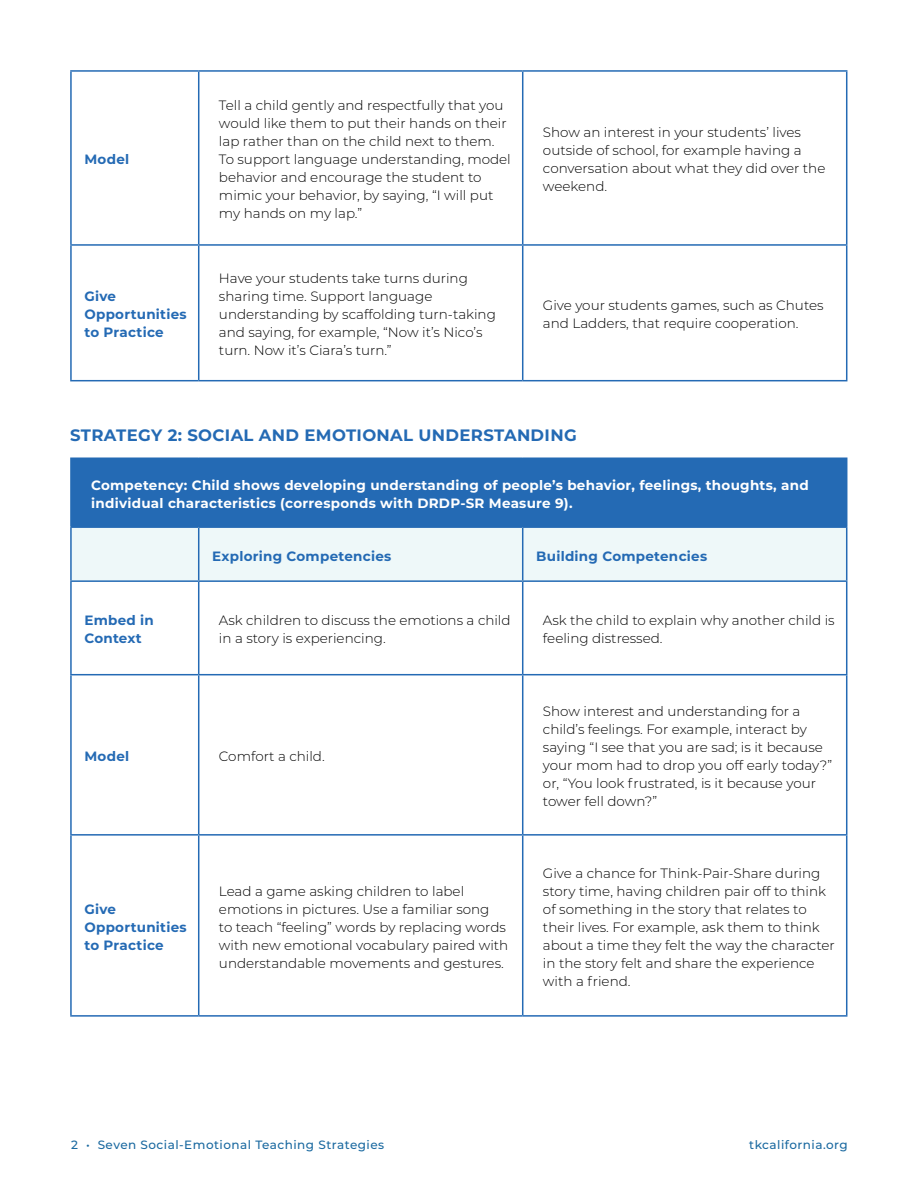
<style>
.page{position:relative;width:918px;height:1188px;background:#fff}
.page>*{position:absolute;margin:0;border:0;box-sizing:border-box;transform-origin:0 0}
.Strategy_header{font:700 16.5px "Montserrat";letter-spacing:.02em;color:#246ab4}
.chart_body{font:300 13.5px/18px "Montserrat";color:#000}
.chart_header{font:700 13.5px/18px "Montserrat";letter-spacing:.02em;color:#fff}
.chart_header-2{font:700 13.5px/18px "Montserrat";letter-spacing:.02em;color:#246ab4}
.t1{font:500 12px "Montserrat";letter-spacing:.04em;color:#1a69a0}
</style>
<div class="page">
<hr style="left:70px;top:246px;width:2px;height:134px;background:#246ab4">
<hr style="left:522px;top:246px;width:1px;height:134px;background:#246ab4">
<hr style="left:70px;top:380px;width:129px;height:1px;background:#246ab4">
<hr style="left:199px;top:380px;width:324px;height:1px;background:#246ab4">
<hr style="left:523px;top:380px;width:324px;height:1px;background:#246ab4">
<hr style="left:198px;top:72px;width:1px;height:172px;background:#246ab4">
<hr style="left:846px;top:72px;width:1px;height:172px;background:#246ab4">
<hr style="left:198px;top:246px;width:1px;height:134px;background:#246ab4">
<hr style="left:846px;top:246px;width:1px;height:134px;background:#246ab4">
<hr style="left:70px;top:70px;width:129px;height:2px;background:#246ab4">
<hr style="left:70px;top:72px;width:2px;height:172px;background:#246ab4">
<hr style="left:199px;top:70px;width:324px;height:2px;background:#246ab4">
<hr style="left:523px;top:70px;width:324px;height:2px;background:#246ab4">
<hr style="left:522px;top:72px;width:1px;height:172px;background:#246ab4">
<hr style="left:70px;top:244px;width:129px;height:2px;background:#246ab4">
<hr style="left:199px;top:244px;width:324px;height:2px;background:#246ab4">
<hr style="left:523px;top:244px;width:324px;height:2px;background:#246ab4">
<div style="left:71px;top:458px;width:776px;height:69px;background:#246ab4"></div>
<div style="left:72px;top:528px;width:774px;height:52px;background:#eef8f9"></div>
<hr style="left:70px;top:458px;width:129px;height:1px;background:#246ab4">
<hr style="left:70px;top:459px;width:2px;height:67px;background:#246ab4">
<hr style="left:70px;top:836px;width:2px;height:179px;background:#246ab4">
<hr style="left:522px;top:836px;width:1px;height:179px;background:#246ab4">
<hr style="left:70px;top:1015px;width:129px;height:2px;background:#246ab4">
<hr style="left:199px;top:1015px;width:324px;height:2px;background:#246ab4">
<hr style="left:523px;top:1015px;width:324px;height:2px;background:#246ab4">
<hr style="left:198px;top:528px;width:1px;height:52px;background:#246ab4">
<hr style="left:198px;top:582px;width:1px;height:92px;background:#246ab4">
<hr style="left:846px;top:582px;width:1px;height:92px;background:#246ab4">
<hr style="left:198px;top:675px;width:1px;height:159px;background:#246ab4">
<hr style="left:846px;top:675px;width:1px;height:159px;background:#246ab4">
<hr style="left:198px;top:836px;width:1px;height:179px;background:#246ab4">
<hr style="left:846px;top:836px;width:1px;height:179px;background:#246ab4">
<hr style="left:522px;top:528px;width:1px;height:52px;background:#246ab4">
<hr style="left:70px;top:526px;width:129px;height:2px;background:#246ab4">
<hr style="left:70px;top:528px;width:2px;height:52px;background:#246ab4">
<hr style="left:199px;top:526px;width:324px;height:2px;background:#246ab4">
<hr style="left:523px;top:526px;width:324px;height:2px;background:#246ab4">
<hr style="left:846px;top:528px;width:1px;height:52px;background:#246ab4">
<hr style="left:70px;top:580px;width:129px;height:2px;background:#246ab4">
<hr style="left:70px;top:582px;width:2px;height:92px;background:#246ab4">
<hr style="left:199px;top:580px;width:324px;height:2px;background:#246ab4">
<hr style="left:523px;top:580px;width:324px;height:2px;background:#246ab4">
<hr style="left:522px;top:582px;width:1px;height:92px;background:#246ab4">
<hr style="left:70px;top:674px;width:129px;height:1px;background:#246ab4">
<hr style="left:70px;top:675px;width:2px;height:159px;background:#246ab4">
<hr style="left:199px;top:674px;width:324px;height:1px;background:#246ab4">
<hr style="left:523px;top:674px;width:324px;height:1px;background:#246ab4">
<hr style="left:522px;top:675px;width:1px;height:159px;background:#246ab4">
<hr style="left:70px;top:834px;width:129px;height:2px;background:#246ab4">
<hr style="left:199px;top:834px;width:324px;height:2px;background:#246ab4">
<hr style="left:523px;top:834px;width:324px;height:2px;background:#246ab4">
<p class="chart_header-2" style="left:84px;top:150px;width:46px">Model</p>
<p class="chart_header-2" style="left:84px;top:287px;width:104px">Give<br>Opportunities to Practice</p>
<p class="chart_body" style="left:219px;top:96px;width:293px">Tell a child gently and respectfully that you would like them to put their hands on their lap rather than on the child next to them.<br>To support language understanding, model behavior and encourage the student to mimic your behavior, by saying, “I will put my hands on my lap.”</p>
<p class="chart_body" style="left:219px;top:269px;width:278px">Have your students take turns during sharing time. Support language understanding by scaffolding turn-taking and saying, for example, “Now it’s Nico’s turn. Now it’s Ciara’s turn.”</p>
<p class="chart_body" style="left:543px;top:123px;width:284px">Show an interest in your students’ lives outside of school, for example having a conversation about what they did over the weekend.</p>
<p class="chart_body" style="left:543px;top:296px;width:282px">Give your students games, such as Chutes and Ladders, that require cooperation.</p>
<p class="Strategy_header" style="left:70px;top:423px;width:508px">STRATEGY 2: SOCIAL AND EMOTIONAL UNDERSTANDING</p>
<p class="chart_header" style="left:91px;top:476px;width:719px">Competency: Child shows developing understanding of people’s behavior, feelings, thoughts, and individual characteristics (corresponds with DRDP-SR Measure 9).</p>
<p class="chart_header-2" style="left:212px;top:546px;width:181px">Exploring Competencies</p>
<p class="chart_header-2" style="left:536px;top:546px;width:172px">Building Competencies</p>
<p class="chart_header-2" style="left:84px;top:611px;width:71px">Embed in<br>Context</p>
<p class="chart_body" style="left:219px;top:611px;width:293px">Ask children to discuss the emotions a child in a story is experiencing.</p>
<p class="chart_body" style="left:543px;top:611px;width:293px">Ask the child to explain why another child is feeling distressed.</p>
<p class="chart_header-2" style="left:84px;top:747px;width:46px">Model</p>
<p class="chart_body" style="left:219px;top:747px;width:107px">Comfort a child.</p>
<p class="chart_header-2" style="left:84px;top:899px;width:104px">Give<br>Opportunities to Practice</p>
<p class="chart_body" style="left:219px;top:882px;width:291px">Lead a game asking children to label emotions in pictures. Use a familiar song<br>to teach “feeling” words by replacing words with new emotional vocabulary paired with understandable movements and gestures.</p>
<p class="chart_body" style="left:543px;top:702px;width:291px">Show interest and understanding for a child’s feelings. For example, interact by saying “I see that you are sad; is it because your mom had to drop you off early today?” or, “You look frustrated, is it because your tower fell down?”</p>
<p class="chart_body" style="left:543px;top:864px;width:293px">Give a chance for Think-Pair-Share during story time, having children pair off to think of something in the story that relates to their lives. For example, ask them to think about a time they felt the way the character in the story felt and share the experience with a friend.</p>
<p class="t1" style="left:71px;top:1136px;width:314px">2 • Seven Social-Emotional Teaching Strategies</p>
<p class="t1" style="left:749px;top:1136px;width:100px">tkcalifornia.org</p>
</div>
